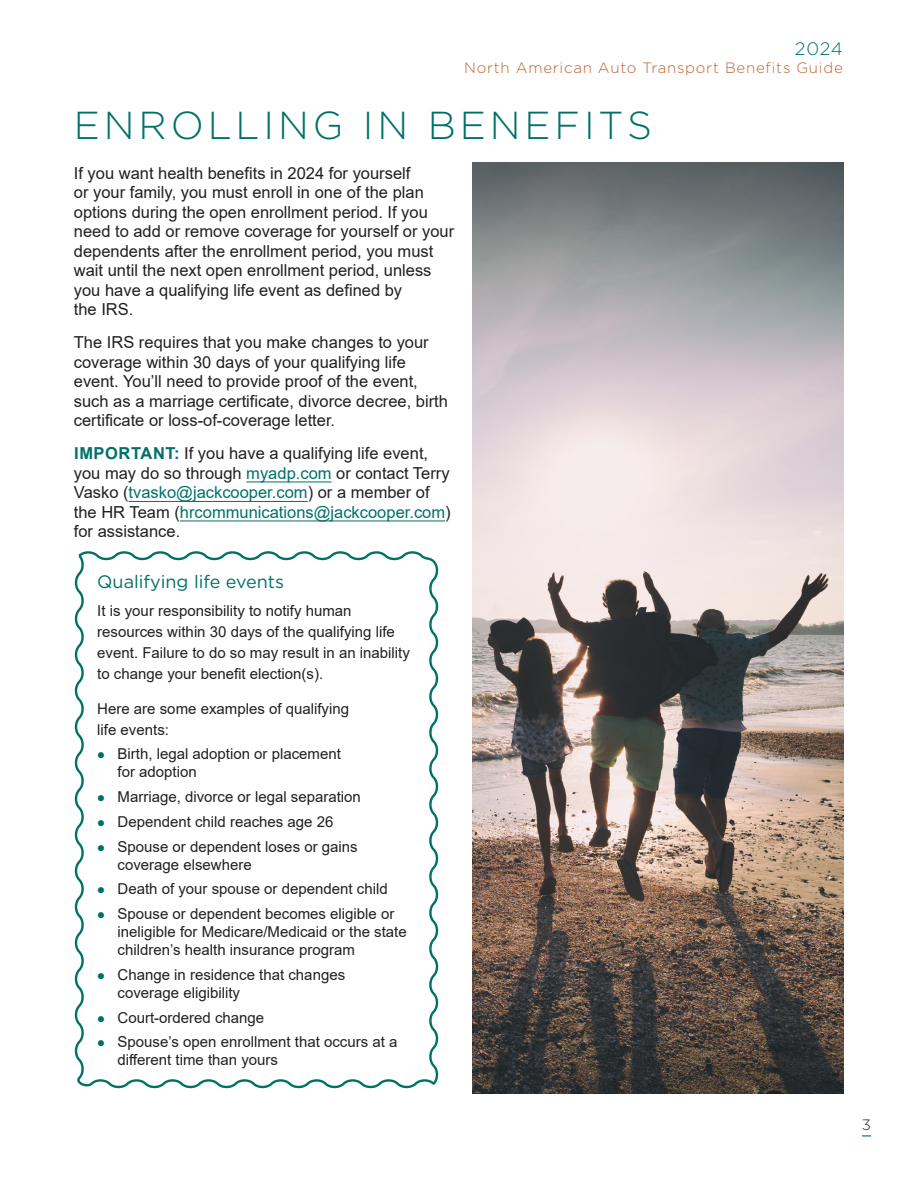
<style>
.page{position:relative;width:918px;height:1188px;background:#fff}
.page>*{position:absolute;margin:0;border:0;box-sizing:border-box;transform-origin:0 0}
.Section_Title{font:300 39px "Gotham";letter-spacing:.1em;color:#007169}
.Sidebar_Header{font:18px "Gotham";color:#007169}
.t1{font:300 18px "Gotham";color:#007169}
.Body_Text_Print{font:16.5px/19.5px "Arial";color:#231f20}
.Sidebar{font:15px/18px "Arial";color:#231f20}
.t2{font:300 15px "Gotham";letter-spacing:.05em;color:#bc6530}
.t3{font:300 15px "Gotham";color:#231f20}
.s1{font-weight:700;color:#007169}
.s2{color:#007169}
</style>
<div class="page">
<hr style="left:246px;top:482px;width:86px;height:1px;background:#007169">
<hr style="left:129px;top:501px;width:179px;height:1px;background:#007169">
<hr style="left:180px;top:521px;width:265px;height:1px;background:#007169">
<svg style="left:74px;top:551px;width:365px;height:538px"></svg>
<img style="left:472px;top:162px;width:372px;height:931px">
<svg style="left:98px;top:752px;width:6px;height:7px"></svg>
<svg style="left:98px;top:795px;width:6px;height:6px"></svg>
<svg style="left:98px;top:820px;width:6px;height:6px"></svg>
<svg style="left:98px;top:845px;width:6px;height:6px"></svg>
<svg style="left:98px;top:887px;width:6px;height:7px"></svg>
<svg style="left:98px;top:912px;width:6px;height:6px"></svg>
<svg style="left:98px;top:973px;width:6px;height:6px"></svg>
<svg style="left:98px;top:1016px;width:6px;height:6px"></svg>
<svg style="left:98px;top:1040px;width:6px;height:7px"></svg>
<p class="t1" style="left:795px;top:37px;width:49px">2024</p>
<p class="t2" style="left:464px;top:58px;width:380px">North American Auto Transport Benefits Guide</p>
<p class="Section_Title" style="left:74px;top:101px;width:580px">ENROLLING IN BENEFITS</p>
<p class="Body_Text_Print" style="left:74px;top:163px;width:382px">If you want health benefits in 2024 for yourself<br>or your family, you must enroll in one of the plan options during the open enrollment period. If you need to add or remove coverage for yourself or your dependents after the enrollment period, you must wait until the next open enrollment period, unless you have a qualifying life event as defined by<br>the IRS.</p>
<p class="Body_Text_Print" style="left:74px;top:333px;width:376px">The IRS requires that you make changes to your coverage within 30 days of your qualifying life event. You’ll need to provide proof of the event, such as a marriage certificate, divorce decree, birth certificate or loss-of-coverage letter.</p>
<p class="Body_Text_Print" style="left:74px;top:444px;width:378px"><span class="s1">IMPORTANT:</span> If you have a qualifying life event, you may do so through <span class="s2">myadp.com</span> or contact Terry Vasko (<span class="s2">tvasko@jackcooper.com</span>) or a member of the HR Team (<span class="s2">hrcommunications@jackcooper.com</span>) for assistance.</p>
<p class="Sidebar_Header" style="left:97px;top:571px;width:188px">Qualifying life events</p>
<p class="Sidebar" style="left:97px;top:600px;width:314px;line-height:21px">It is your responsibility to notify human resources within 30 days of the qualifying life event. Failure to do so may result in an inability to change your benefit election(s).</p>
<p class="Sidebar" style="left:97px;top:698px;width:253px;line-height:21px">Here are some examples of qualifying life events:</p>
<p class="Sidebar" style="left:118px;top:745px;width:225px">Birth, legal adoption or placement for adoption</p>
<p class="Sidebar" style="left:118px;top:788px;width:245px">Marriage, divorce or legal separation</p>
<p class="Sidebar" style="left:118px;top:813px;width:217px">Dependent child reaches age 26</p>
<p class="Sidebar" style="left:118px;top:837px;width:242px">Spouse or dependent loses or gains coverage elsewhere</p>
<p class="Sidebar" style="left:118px;top:880px;width:272px">Death of your spouse or dependent child</p>
<p class="Sidebar" style="left:118px;top:905px;width:291px">Spouse or dependent becomes eligible or ineligible for Medicare/Medicaid or the state children’s health insurance program</p>
<p class="Sidebar" style="left:118px;top:966px;width:229px">Change in residence that changes coverage eligibility</p>
<p class="Sidebar" style="left:118px;top:1008px;width:148px">Court-ordered change</p>
<p class="Sidebar" style="left:118px;top:1033px;width:281px">Spouse’s open enrollment that occurs at a different time than yours</p>
<p class="t3" style="left:862px;top:1115px;width:11px">3</p>
</div>
